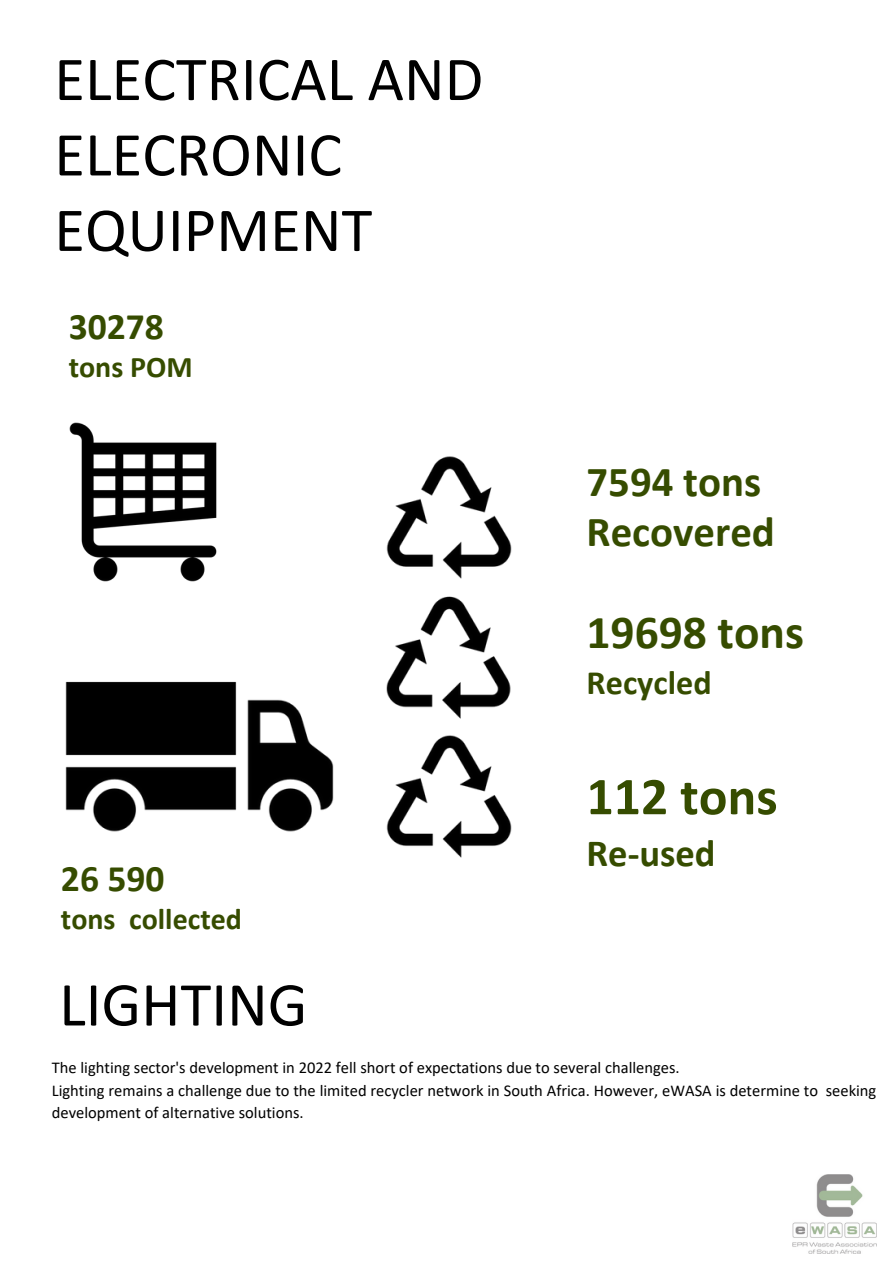
<style>
.page{position:relative;width:894px;height:1264px;background:#fff}
.page>*{position:absolute;margin:0;border:0;box-sizing:border-box;transform-origin:0 0}
.t1{font:63px/75.4px "Calibri";color:#000}
.t2{font:700 53.55px "Calibri";color:#364c00}
.t3{font:700 47.4px "Calibri";color:#364c00}
.t4{font:700 42.9px/49.9px "Calibri";color:#364c00}
.t5{font:700 38.55px "Calibri";color:#364c00}
.t6{font:700 37.5px "Calibri";color:#364c00}
.t7{font:700 34.2px "Calibri";color:#364c00}
.t8{font:700 30px "Calibri";color:#364c00}
.t9{font:16.5px/22.5px "Calibri";color:#000}
</style>
<div class="page">
<img style="left:69px;top:422px;width:148px;height:160px">
<img style="left:386px;top:456px;width:126px;height:402px">
<img style="left:792px;top:1174px;width:84px;height:79px">
<img style="left:65px;top:681px;width:269px;height:151px">
<p class="t1" style="left:54px;top:47px;width:430px">ELECTRICAL AND<br>ELECRONIC<br>EQUIPMENT</p>
<p class="t6" style="left:69px;top:311px;width:97px">30278</p>
<p class="t8" style="left:69px;top:355px;width:125px">tons POM</p>
<h3 class="t6" style="left:61px;top:862px;width:105px">26 590</h3>
<h3 class="t8" style="left:61px;top:906px;width:182px">tons collected</h3>
<h4 class="t4" style="left:586px;top:460px;width:190px">7594 tons<br>Recovered</h4>
<h3 class="t3" style="left:586px;top:612px;width:219px">19698 tons</h3>
<h3 class="t7" style="left:586px;top:668px;width:127px">Recycled</h3>
<h2 class="t2" style="left:586px;top:774px;width:192px">112 tons</h2>
<h2 class="t5" style="left:586px;top:836px;width:130px">Re-used</h2>
<h1 class="t1" style="left:59px;top:971px;width:250px">LIGHTING</h1>
<p class="t9" style="left:52px;top:1057px;width:629px">The lighting sector's development in 2022 fell short of expectations due to several challenges.</p>
<p class="t9" style="left:52px;top:1080px;width:825px">Lighting remains a challenge due to the limited recycler network in South Africa. However, eWASA is determine to seeking development of alternative solutions.</p>
</div>
